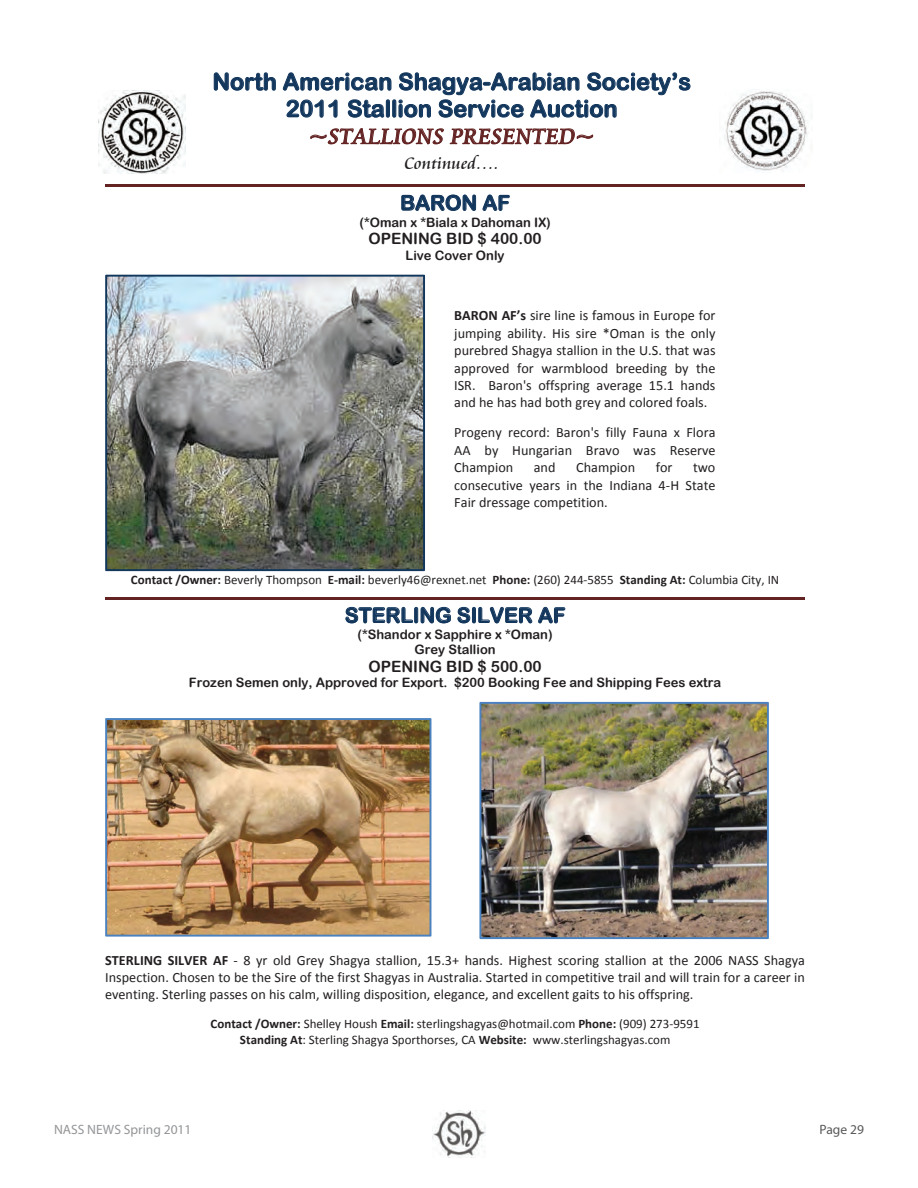
<style>
.page{position:relative;width:918px;height:1188px;background:#fff}
.page>*{position:absolute;margin:0;border:0;box-sizing:border-box;transform-origin:0 0}
.t1{font:23.4px/27px "Arial Rounded MT Bold";color:#12365c;text-align:center}
.t2{font:23.4px "Cataneo BT";color:#632322}
.t3{font:20.7px "Arial Rounded MT Bold";color:#12365c}
.t4{font:18.15px "Cataneo BT";color:#231f20}
.t5{font:15.6px "Arial Rounded MT Bold";color:#231f20}
.t6{font:14.25px/17.4px "Calibri";color:#231f20;text-align:justify}
.t7{font:13.5px "Myriad Pro";color:#939598}
.t8{font:13.5px "Myriad Pro";color:#57585a}
.t9{font:13.05px/15.8px "Calibri";color:#231f20;text-align:center}
.t10{font:13.05px/15px "Arial Rounded MT Bold";color:#231f20;text-align:center}
.s1{font-weight:700}
</style>
<div class="page">
<img style="left:432px;top:1111px;width:54px;height:46px">
<img style="left:98px;top:90px;width:87px;height:84px">
<img style="left:724px;top:89px;width:83px;height:84px">
<img style="left:105px;top:718px;width:326px;height:219px">
<svg style="left:214px;top:72px;width:62px;height:19px"></svg>
<svg style="left:283px;top:72px;width:407px;height:46px"></svg>
<svg style="left:310px;top:128px;width:283px;height:17px"></svg>
<hr style="left:105px;top:185px;width:700px;height:2px;background:#622322">
<svg style="left:401px;top:195px;width:75px;height:16px"></svg>
<svg style="left:483px;top:195px;width:27px;height:16px"></svg>
<hr style="left:105px;top:597px;width:700px;height:2px;background:#622322">
<svg style="left:345px;top:607px;width:106px;height:16px"></svg>
<svg style="left:458px;top:607px;width:74px;height:16px"></svg>
<svg style="left:538px;top:607px;width:27px;height:16px"></svg>
<img style="left:105px;top:275px;width:320px;height:296px">
<img style="left:479px;top:702px;width:290px;height:237px">
<h1 class="t1" style="left:212px;top:68px;width:480px">North American Shagya-Arabian Society’s<br>2011 Stallion Service Auction</h1>
<h1 class="t2" style="left:309px;top:122px;width:287px">~STALLIONS PRESENTED~</h1>
<p class="t4" style="left:404px;top:152px;width:96px">Continued….</p>
<h2 class="t3" style="left:400px;top:191px;width:111px">BARON AF</h2>
<p class="t10" style="left:360px;top:215px;width:193px">(*Oman x *Biala x Dahoman IX)</p>
<p class="t5" style="left:368px;top:230px;width:175px">OPENING BID $ 400.00</p>
<p class="t10" style="left:406px;top:248px;width:100px">Live Cover Only</p>
<p class="t6" style="left:454px;top:306px;width:263px"><span class="s1">BARON AF’s</span> sire line is famous in Europe for jumping ability. His sire *Oman is the only purebred Shagya stallion in the U.S. that was approved for warmblood breeding by the ISR. Baron's offspring average 15.1 hands and he has had both grey and colored foals.</p>
<p class="t6" style="left:454px;top:423px;width:263px">Progeny record: Baron's filly Fauna x Flora AA by Hungarian Bravo was Reserve Champion</p>
<p class="t6" style="left:534px;top:458px;width:23px">and</p>
<p class="t6" style="left:576px;top:458px;width:61px">Champion</p>
<p class="t6" style="left:656px;top:458px;width:18px">for</p>
<p class="t6" style="left:454px;top:458px;width:263px;text-indent:239px">two consecutive years in the Indiana 4‐H State Fair dressage competition.</p>
<p class="t9" style="left:131px;top:572px;width:650px"><span class="s1">Contact /Owner:</span> Beverly Thompson <span class="s1">E‐mail:</span> beverly46@rexnet.net <span class="s1">Phone:</span> (260) 244‐5855 <span class="s1">Standing At:</span> Columbia City, IN</p>
<h2 class="t3" style="left:345px;top:603px;width:222px">STERLING SILVER AF</h2>
<p class="t10" style="left:358px;top:627px;width:197px">(*Shandor x Sapphire x *Oman)<br>Grey Stallion</p>
<p class="t5" style="left:368px;top:657px;width:175px">OPENING BID $ 500.00</p>
<p class="t10" style="left:189px;top:675px;width:534px">Frozen Semen only, Approved for Export. $200 Booking Fee and Shipping Fees extra</p>
<p class="t6" style="left:105px;top:950px;width:702px"><span class="s1">STERLING SILVER AF</span> ‐ 8 yr old Grey Shagya stallion, 15.3+ hands. Highest scoring stallion at the 2006 NASS Shagya Inspection. Chosen to be the Sire of the first Shagyas in Australia. Started in competitive trail and will train for a career in eventing. Sterling passes on his calm, willing disposition, elegance, and excellent gaits to his offspring.</p>
<p class="t9" style="left:211px;top:1015px;width:491px"><span class="s1">Contact /Owner:</span> Shelley Housh <span class="s1">Email:</span> sterlingshagyas@hotmail.com <span class="s1">Phone:</span> (909) 273‐9591<br><span class="s1">Standing At</span>: Sterling Shagya Sporthorses, CA <span class="s1">Website:</span> www.sterlingshagyas.com</p>
<p class="t7" style="left:54px;top:1121px;width:139px">NASS NEWS Spring 2011</p>
<p class="t8" style="left:820px;top:1121px;width:46px">Page 29</p>
</div>
